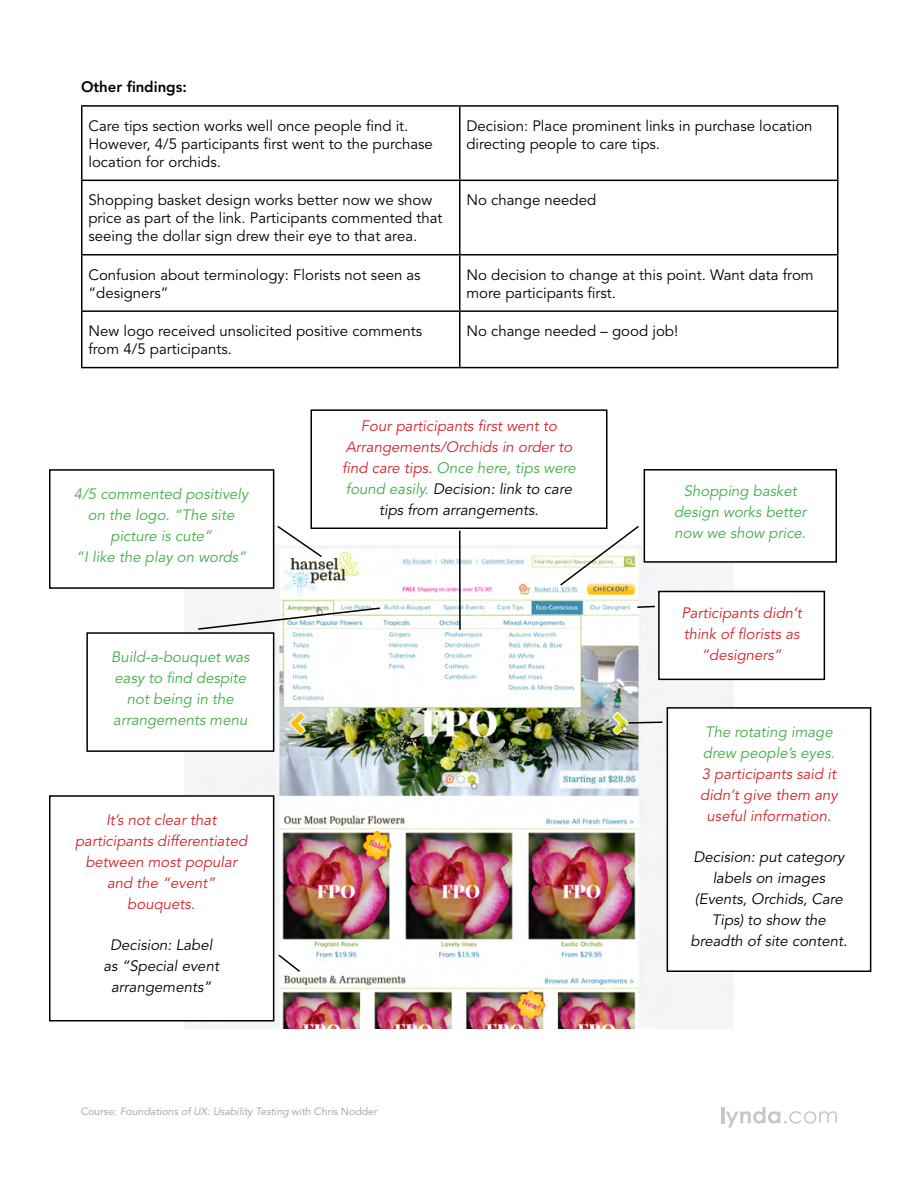
<style>
.page{position:relative;width:918px;height:1188px;background:#fff}
.page>*{position:absolute;margin:0;border:0;box-sizing:border-box;transform-origin:0 0}
.t1{font:15px/18px "Avenir";color:#000}
.t2{font:italic 15px/21px "Avenir";color:#d2232a;text-align:center}
.t3{font:italic 15px/21px "Avenir";color:#41ad49;text-align:center}
.t4{font:italic 15px/21px "Avenir";color:#000;text-align:center}
.t5{font:800 15px "Avenir";color:#000}
.t6{font:italic 10.5px "Avenir";color:#9d9fa2}
.s1{color:#41ad49}
.s2{color:#000}
.s3{font-style:normal}
</style>
<div class="page">
<hr style="left:722px;top:1107px;width:3px;height:16px;background:#c7c8ca">
<svg style="left:726px;top:1107px;width:111px;height:21px"></svg>
<hr style="left:81px;top:105px;width:379px;height:2px;background:#000">
<hr style="left:81px;top:107px;width:1px;height:73px;background:#000">
<hr style="left:460px;top:105px;width:378px;height:2px;background:#000">
<hr style="left:459px;top:107px;width:1px;height:73px;background:#000">
<hr style="left:837px;top:107px;width:1px;height:73px;background:#000">
<hr style="left:81px;top:180px;width:379px;height:1px;background:#000">
<hr style="left:81px;top:181px;width:1px;height:73px;background:#000">
<hr style="left:460px;top:180px;width:378px;height:1px;background:#000">
<hr style="left:459px;top:181px;width:1px;height:73px;background:#000">
<hr style="left:837px;top:181px;width:1px;height:73px;background:#000">
<hr style="left:81px;top:254px;width:379px;height:1px;background:#000">
<hr style="left:81px;top:255px;width:1px;height:55px;background:#000">
<hr style="left:460px;top:254px;width:378px;height:1px;background:#000">
<hr style="left:459px;top:255px;width:1px;height:55px;background:#000">
<hr style="left:837px;top:255px;width:1px;height:55px;background:#000">
<hr style="left:81px;top:310px;width:379px;height:2px;background:#000">
<hr style="left:81px;top:312px;width:1px;height:55px;background:#000">
<hr style="left:460px;top:310px;width:378px;height:2px;background:#000">
<hr style="left:459px;top:312px;width:1px;height:55px;background:#000">
<hr style="left:837px;top:312px;width:1px;height:55px;background:#000">
<hr style="left:81px;top:367px;width:379px;height:1px;background:#000">
<hr style="left:460px;top:367px;width:378px;height:1px;background:#000">
<img style="left:197px;top:545px;width:536px;height:483px">
<div style="left:50px;top:470px;width:224px;height:118px;background:#fff"></div>
<div style="left:49px;top:469px;width:225px;height:120px;border:2px solid #000"></div>
<div style="left:644px;top:470px;width:192px;height:92px;background:#fff"></div>
<div style="left:644px;top:469px;width:193px;height:94px;border:2px solid #000"></div>
<div style="left:659px;top:591px;width:165px;height:88px;background:#fff"></div>
<div style="left:658px;top:591px;width:167px;height:89px;border:2px solid #000"></div>
<div style="left:310px;top:409px;width:298px;height:120px;border:2px solid #000"></div>
<div style="left:87px;top:633px;width:187px;height:118px;background:#fff"></div>
<div style="left:86px;top:632px;width:188px;height:120px;border:2px solid #000"></div>
<div style="left:50px;top:796px;width:224px;height:225px;background:#fff"></div>
<div style="left:49px;top:795px;width:225px;height:227px;border:2px solid #000"></div>
<div style="left:667px;top:708px;width:204px;height:263px;background:#fff"></div>
<div style="left:667px;top:707px;width:204px;height:265px;border:2px solid #000"></div>
<svg style="left:276px;top:524px;width:48px;height:35px"></svg>
<svg style="left:559px;top:524px;width:82px;height:63px"></svg>
<svg style="left:636px;top:605px;width:21px;height:4px"></svg>
<svg style="left:627px;top:721px;width:37px;height:3px"></svg>
<hr style="left:459px;top:531px;width:2px;height:99px;background:#000">
<svg style="left:197px;top:607px;width:185px;height:24px"></svg>
<svg style="left:277px;top:953px;width:25px;height:21px"></svg>
<p class="t5" style="left:81px;top:78px;width:107px">Other findings:</p>
<p class="t1" style="left:88px;top:117px;width:346px">Care tips section works well once people find it.<br>However, 4/5 participants first went to the purchase location for orchids.</p>
<p class="t1" style="left:466px;top:117px;width:348px">Decision: Place prominent links in purchase location directing people to care tips.</p>
<p class="t1" style="left:88px;top:192px;width:356px">Shopping basket design works better now we show price as part of the link. Participants commented that seeing the dollar sign drew their eye to that area.</p>
<p class="t1" style="left:466px;top:192px;width:131px">No change needed</p>
<p class="t1" style="left:88px;top:266px;width:334px">Confusion about terminology: Florists not seen as “designers”</p>
<p class="t1" style="left:466px;top:266px;width:349px">No decision to change at this point. Want data from more participants first.</p>
<p class="t1" style="left:88px;top:322px;width:335px">New logo received unsolicited positive comments from 4/5 participants.</p>
<p class="t1" style="left:466px;top:322px;width:213px">No change needed – good job!</p>
<p class="t2" style="left:342px;top:416px;width:235px">Four participants first went to<br>Arrangements/Orchids in order to find care tips. <span class="s1">Once here, tips were found easily.</span> <span class="s2">Decision: link to care tips from arrangements.</span></p>
<p class="t3" style="left:74px;top:484px;width:176px">4/5 commented positively on the logo. “The site picture is cute”<br>“I like the play on words”</p>
<p class="t3" style="left:674px;top:481px;width:134px">Shopping basket design works better now we show price.</p>
<p class="t3" style="left:111px;top:647px;width:140px">Build-a-bouquet was easy to find despite not being in the arrangements menu</p>
<p class="t2" style="left:75px;top:810px;width:174px">It’s not clear that participants differentiated between most popular and the “event” bouquets.</p>
<p class="t4" style="left:103px;top:935px;width:117px">Decision: Label as “Special event arrangements”</p>
<p class="t6" style="left:81px;top:1105px;width:298px"><span class="s3">Course:</span> Foundations of UX: Usability Testing <span class="s3">with Chris Nodder</span></p>
<p class="t2" style="left:681px;top:603px;width:122px">Participants didn’t think of florists as “designers”</p>
<p class="t3" style="left:703px;top:722px;width:133px;text-align:left">The rotating image drew people’s eyes.</p>
<p class="t2" style="left:700px;top:764px;width:139px">3 participants said it didn’t give them any useful information.</p>
<p class="t4" style="left:691px;top:847px;width:158px">Decision: put category labels on images (Events, Orchids, Care<br>Tips) to show the breadth of site content.</p>
</div>
